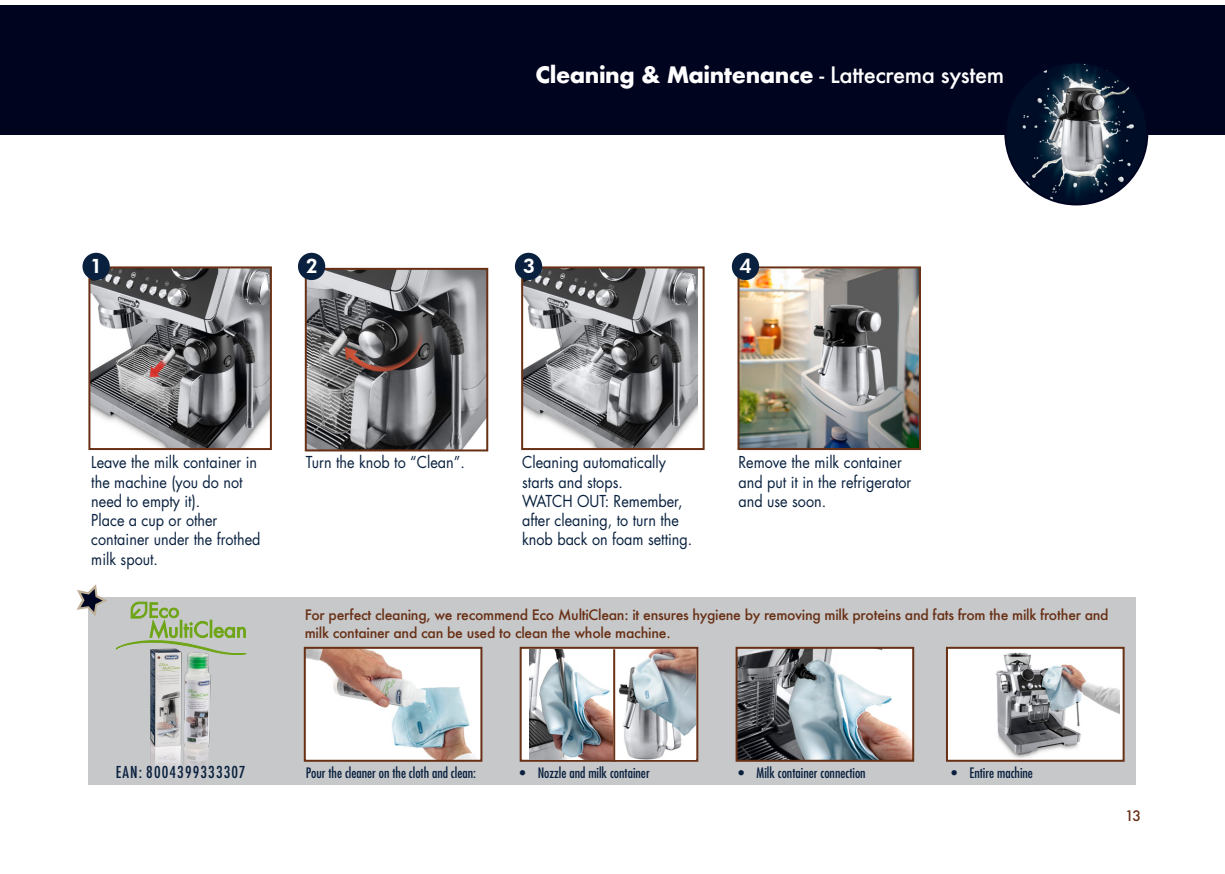
<style>
.page{position:relative;width:1225px;height:874px;background:#fff}
.page>*{position:absolute;margin:0;border:0;box-sizing:border-box;transform-origin:0 0}
.BARISTA_2A{font:700 22px "Futura";letter-spacing:-.02em;color:#fff}
.BODY_COPY{font:800 20px "Futura BT";color:#fff}
.testo1{font:16px/19.2px "Futura Std";color:#09213f;scale:.9 1}
.BARISTA_2A-2{font:500 condensed 16px "Futura";letter-spacing:.07em;color:#09213f}
.BARISTA_2A-3{font:500 14px/18px "Futura";letter-spacing:-.02em;color:#683015}
.testo1-2{font:condensed 14px "Futura Std";color:#09213f}
.s1{font-weight:500}
</style>
<div class="page">
<div style="left:0;top:6px;width:1225px;height:129px;background:#00041f"></div>
<img style="left:1005px;top:62px;width:142px;height:142px;border-radius:71px">
<img style="left:91px;top:269px;width:178px;height:178px">
<div style="left:88px;top:266px;width:184px;height:184px;border:2px solid #683015"></div>
<img style="left:308px;top:271px;width:177px;height:177px">
<div style="left:305px;top:268px;width:183px;height:183px;border:2px solid #683015"></div>
<div style="left:522px;top:267px;width:181px;height:182px;background:linear-gradient(to bottom,#fff,#fff)"></div>
<img style="left:524px;top:269px;width:173px;height:178px">
<div style="left:521px;top:266px;width:183px;height:184px;border:2px solid #683015"></div>
<img style="left:740px;top:269px;width:178px;height:178px">
<div style="left:737px;top:266px;width:184px;height:184px;border:2px solid #683015"></div>
<div style="left:82px;top:253px;width:28px;height:27px;background:#09213f;border-radius:50%"></div>
<div style="left:298px;top:253px;width:27px;height:27px;background:#09213f;border-radius:50%"></div>
<div style="left:515px;top:253px;width:27px;height:27px;background:#09213f;border-radius:50%"></div>
<div style="left:732px;top:253px;width:27px;height:27px;background:#09213f;border-radius:50%"></div>
<div style="left:88px;top:596px;width:1048px;height:188px;background:#c7c8ca"></div>
<svg style="left:77px;top:584px;width:30px;height:32px"></svg>
<svg style="left:116px;top:601px;width:130px;height:53px"></svg>
<img style="left:126px;top:638px;width:110px;height:147px">
<img style="left:307px;top:649px;width:172px;height:109px">
<div style="left:304px;top:646px;width:178px;height:115px;border:2px solid #683015"></div>
<div style="left:520px;top:646px;width:178px;height:115px;background:#fff;border:2px solid #683015"></div>
<img style="left:738px;top:649px;width:173px;height:109px">
<div style="left:735px;top:646px;width:179px;height:115px;border:2px solid #683015"></div>
<img style="left:950px;top:649px;width:170px;height:109px">
<div style="left:946px;top:646px;width:178px;height:115px;border:2px solid #683015"></div>
<img style="left:529px;top:649px;width:84px;height:110px">
<svg style="left:615px;top:649px;width:81px;height:110px"></svg>
<hr style="left:613px;top:649px;width:2px;height:112px;background:#683015">
<p class="BARISTA_2A" style="left:535px;top:58px;width:470px">Cleaning &amp; Maintenance <span class="s1">- Lattecrema system</span></p>
<p class="BODY_COPY" style="left:90px;top:254px;width:14px">1</p>
<p class="BODY_COPY" style="left:306px;top:254px;width:14px">2</p>
<p class="BODY_COPY" style="left:522px;top:254px;width:14px">3</p>
<p class="BODY_COPY" style="left:739px;top:254px;width:14px">4</p>
<p class="testo1" style="left:91px;top:453px;width:186px">Leave the milk container in the machine (you do not need to empty it).</p>
<p class="testo1" style="left:91px;top:510px;width:189px">Place a cup or other container under the frothed milk spout.</p>
<p class="testo1" style="left:306px;top:453px;width:178px">Turn the knob to “Clean”.</p>
<p class="testo1" style="left:738px;top:453px;width:194px">Remove the milk container and put it in the refrigerator and use soon.</p>
<p class="testo1" style="left:522px;top:453px;width:161px">Cleaning automatically starts and stops.</p>
<p class="testo1" style="left:522px;top:491px;width:191px">WATCH OUT: Remember, after cleaning, to turn the knob back on foam setting.</p>
<p class="BARISTA_2A-3" style="left:305px;top:605px;width:805px">For perfect cleaning, we recommend Eco MultiClean: it ensures hygiene by removing milk proteins and fats from the milk frother and milk container and can be used to clean the whole machine.</p>
<p class="BARISTA_2A-2" style="left:116px;top:761px;width:131px">EAN: 8004399333307</p>
<p class="testo1-2" style="left:306px;top:763px;width:172px">Pour the cleaner on the cloth and clean:</p>
<p class="testo1-2" style="left:520px;top:763px;width:132px">• Nozzle and milk container</p>
<p class="testo1-2" style="left:738px;top:763px;width:129px">• Milk container connection</p>
<p class="testo1-2" style="left:951px;top:763px;width:83px">• Entire machine</p>
<p class="BARISTA_2A-3" style="left:1125px;top:806px;width:17px">13</p>
</div>
